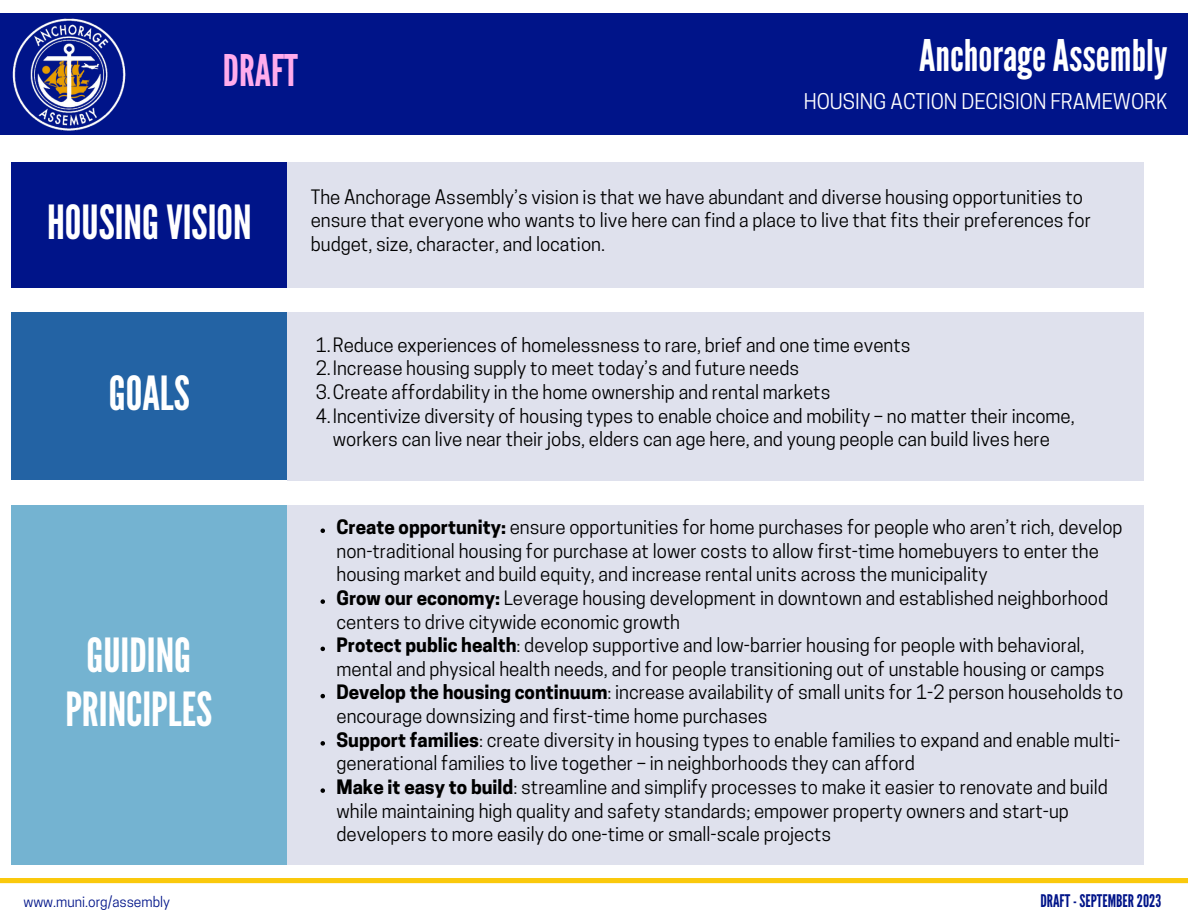
<style>
.page{position:relative;width:1188px;height:918px;background:#fff}
.page>*{position:absolute;margin:0;border:0;box-sizing:border-box;transform-origin:0 0}
.t1{font:46.95px/54px "League Gothic";color:#fff;text-align:center}
.t2{font:43.5px "League Gothic";color:#fff}
.t3{font:43.5px "League Gothic";color:#ffacec}
.t4{font:20.4px "Cooper Hewitt";color:#fff}
.t5{font:18.75px/23.7px "Cooper Hewitt";color:#000}
.t6{font:17.4px "League Gothic";color:#001489}
.t7{font:13.95px "Cooper Hewitt";color:#001489}
.s1{font-weight:700}
</style>
<div class="page">
<div style="left:0;top:13px;width:1188px;height:122px;background:#001489"></div>
<svg style="left:0;top:879px;width:1188px;height:5px;background:#fad236"></svg>
<img style="left:12px;top:18px;width:114px;height:113px">
<div style="left:12px;top:162px;width:275px;height:125px;background:#001489"></div>
<div style="left:12px;top:312px;width:275px;height:168px;background:#2363a4"></div>
<div style="left:12px;top:505px;width:275px;height:360px;background:#74b3d1"></div>
<div style="left:287px;top:162px;width:856px;height:125px;background:#dfe1ed"></div>
<div style="left:287px;top:312px;width:856px;height:169px;background:#dfe1ed"></div>
<div style="left:287px;top:505px;width:856px;height:360px;background:#dfe1ed"></div>
<svg style="left:321px;top:528px;width:4px;height:5px"></svg>
<svg style="left:321px;top:599px;width:4px;height:5px"></svg>
<svg style="left:321px;top:647px;width:4px;height:4px"></svg>
<svg style="left:321px;top:694px;width:4px;height:4px"></svg>
<svg style="left:321px;top:741px;width:4px;height:5px"></svg>
<svg style="left:321px;top:788px;width:4px;height:5px"></svg>
<p class="t3" style="left:223px;top:46px;width:77px">DRAFT</p>
<p class="t2" style="left:919px;top:31px;width:250px">AnchorageAssembly</p>
<p class="t4" style="left:804px;top:93px;width:365px">HOUSING ACTION DECISION FRAMEWORK</p>
<p class="t1" style="left:47px;top:197px;width:206px">HOUSINGVISION</p>
<p class="t5" style="left:311px;top:187px;width:782px">The Anchorage Assembly’s vision is that we have abundant and diverse housing opportunities to ensure that everyone who wants to live here can find a place to live that fits their preferences for budget, size, character, and location.</p>
<p class="t1" style="left:109px;top:368px;width:83px">GOALS</p>
<p class="t1" style="left:65px;top:630px;width:148px">GUIDING<br>PRINCIPLES</p>
<p class="t5" style="left:316px;top:335px;width:596px">1.Reduce experiences of homelessness to rare, brief and one time events</p>
<p class="t5" style="left:316px;top:359px;width:485px">2.Increase housing supply to meet today’s and future needs</p>
<p class="t5" style="left:316px;top:383px;width:516px">3.Create affordability in the home ownership and rental markets</p>
<p class="t5" style="left:316px;top:406px;width:761px;text-align:center">4.Incentivize diversity of housing types to enable choice and mobility – no matter their income, workers can live near their jobs, elders can age here, and young people can build lives here</p>
<p class="t5" style="left:337px;top:518px;width:788px"><span class="s1">Create opportunity:</span> ensure opportunities for home purchases for people who aren’t rich, develop non-traditional housing for purchase at lower costs to allow first-time homebuyers to enter the housing market and build equity, and increase rental units across the municipality</p>
<p class="t5" style="left:337px;top:588px;width:773px"><span class="s1">Grow our economy:</span> Leverage housing development in downtown and established neighborhood centers to drive citywide economic growth</p>
<p class="t5" style="left:337px;top:636px;width:770px"><span class="s1">Protect public health</span>: develop supportive and low-barrier housing for people with behavioral, mental and physical health needs, and for people transitioning out of unstable housing or camps</p>
<p class="t5" style="left:337px;top:683px;width:788px"><span class="s1">Develop the housing continuum</span>: increase availability of small units for 1-2 person households to encourage downsizing and first-time home purchases</p>
<p class="t5" style="left:337px;top:730px;width:785px"><span class="s1">Support families</span>: create diversity in housing types to enable families to expand and enable multi&shy;generational families to live together – in neighborhoods they can afford</p>
<p class="t5" style="left:337px;top:777px;width:773px"><span class="s1">Make it easy to build</span>: streamline and simplify processes to make it easier to renovate and build while maintaining high quality and safety standards; empower property owners and start-up developers to more easily do one-time or small-scale projects</p>
<p class="t7" style="left:23px;top:897px;width:148px">www.muni.org/assembly</p>
<p class="t6" style="left:1040px;top:891px;width:122px">DRAFT-SEPTEMBER2023</p>
</div>
